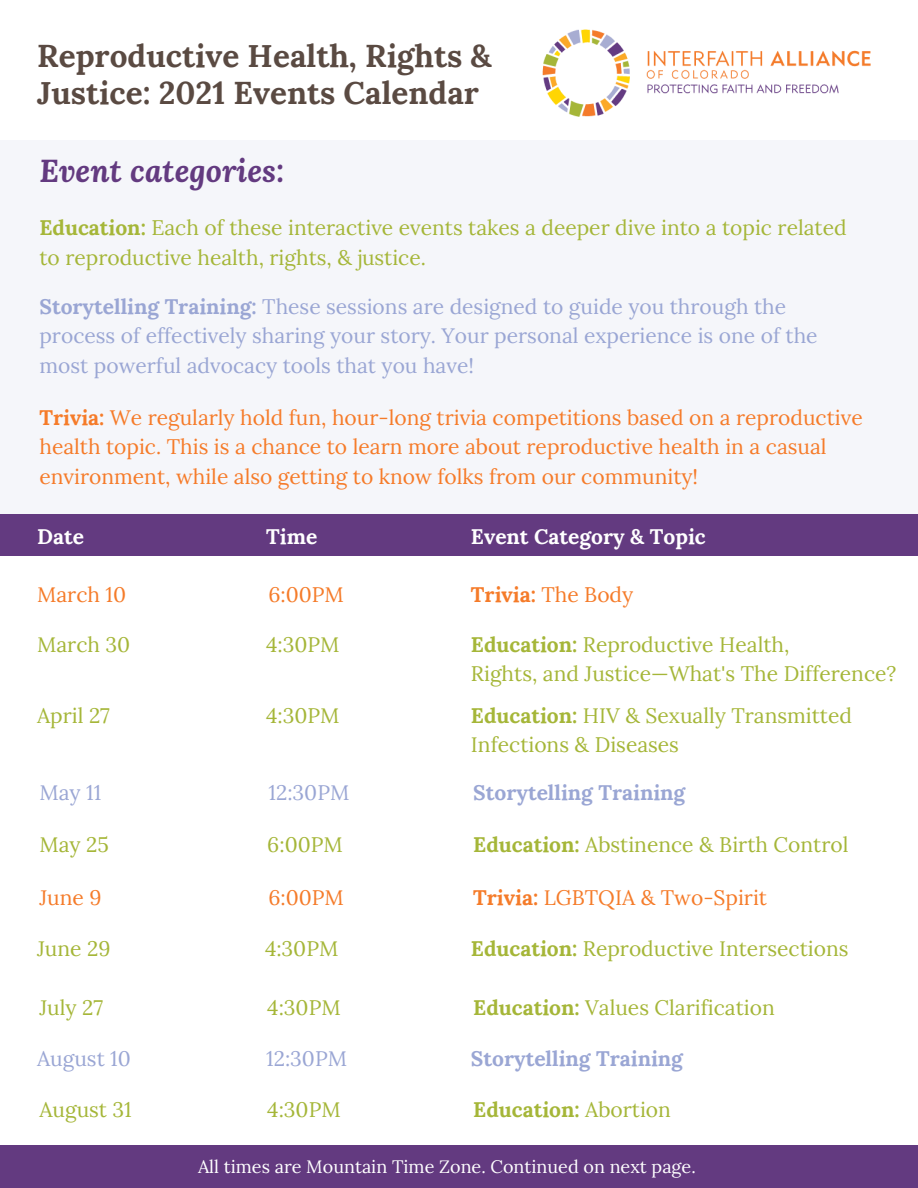
<style>
.page{position:relative;width:918px;height:1188px;background:#fff}
.page>*{position:absolute;margin:0;border:0;box-sizing:border-box;transform-origin:0 0}
.t1{font:700 31.5px/37.2px "Lora";color:#5a4a42}
.t2{font:italic 700 31.5px "Lora";color:#633a80}
.t3{font:21px/29.2px "Lora";color:#a5b638}
.t4{font:21px/29.2px "Lora";color:#f57b29}
.t5{font:21px/29.2px "Lora";color:#9aa6d4}
.t6{font:700 21px "Lora";color:#9aa6d4}
.t7{font:700 21px "Lora";color:#fff}
.t8{font:700 21px "Lora";color:#a5b638}
.t9{font:700 21px "Lora";color:#f57b29}
.t10{font:18px "Lora";color:#fff}
.s1{font-weight:700}
.s2{font-weight:400}
</style>
<div class="page">
<img style="left:542px;top:29px;width:329px;height:88px">
<div style="left:0;top:140px;width:917px;height:375px;background:#f5f6fa"></div>
<div style="left:0;top:514px;width:918px;height:42px;background:#633a80"></div>
<div style="left:0;top:1146px;width:918px;height:42px;background:#633a80"></div>
<p class="t1" style="left:37px;top:37px;width:456px">Reproductive Health, Rights &amp;<br>Justice: 2021 Events Calendar</p>
<p class="t2" style="left:39px;top:150px;width:247px">Event categories:</p>
<p class="t3" style="left:39px;top:213px;width:809px"><span class="s1">Education:</span> Each of these interactive events takes a deeper dive into a topic related to reproductive health, rights, &amp; justice.</p>
<p class="t5" style="left:39px;top:292px;width:780px"><span class="s1">Storytelling Training:</span> These sessions are designed to guide you through the process of effectively sharing your story. Your personal experience is one of the most powerful advocacy tools that you have!</p>
<p class="t4" style="left:39px;top:403px;width:825px"><span class="s1">Trivia:</span> We regularly hold fun, hour-long trivia competitions based on a reproductive health topic. This is a chance to learn more about reproductive health in a casual environment, while also getting to know folks from our community!</p>
<p class="t7" style="left:37px;top:522px;width:48px">Date</p>
<p class="t7" style="left:266px;top:522px;width:53px">Time</p>
<p class="t7" style="left:471px;top:522px;width:236px">Event Category &amp; Topic</p>
<p class="t4" style="left:37px;top:580px;width:91px">March 10</p>
<p class="t4" style="left:268px;top:580px;width:77px">6:00PM</p>
<p class="t9" style="left:471px;top:581px;width:164px">Trivia: <span class="s2">The Body</span></p>
<p class="t3" style="left:37px;top:629px;width:95px">March 30</p>
<p class="t3" style="left:266px;top:629px;width:75px">4:30PM</p>
<p class="t3" style="left:471px;top:629px;width:320px"><span class="s1">Education:</span> Reproductive Health,</p>
<p class="t3" style="left:471px;top:658px;width:427px">Rights, and Justice—What's The Difference?</p>
<p class="t3" style="left:37px;top:700px;width:74px">April 27</p>
<p class="t3" style="left:266px;top:700px;width:75px">4:30PM</p>
<p class="t3" style="left:471px;top:700px;width:383px"><span class="s1">Education:</span> HIV &amp; Sexually Transmitted<br>Infections &amp; Diseases</p>
<p class="t5" style="left:39px;top:778px;width:63px">May 11</p>
<p class="t5" style="left:268px;top:778px;width:82px">12:30PM</p>
<p class="t6" style="left:473px;top:779px;width:214px">Storytelling Training</p>
<p class="t3" style="left:39px;top:829px;width:71px">May 25</p>
<p class="t3" style="left:267px;top:829px;width:77px">6:00PM</p>
<p class="t3" style="left:473px;top:829px;width:377px"><span class="s1">Education:</span> Abstinence &amp; Birth Control</p>
<p class="t4" style="left:39px;top:883px;width:64px">June 9</p>
<p class="t4" style="left:268px;top:883px;width:77px">6:00PM</p>
<p class="t4" style="left:473px;top:883px;width:295px"><span class="s1">Trivia:</span> LGBTQIA &amp; Two-Spirit</p>
<p class="t3" style="left:37px;top:934px;width:75px">June 29</p>
<p class="t3" style="left:265px;top:934px;width:75px">4:30PM</p>
<p class="t3" style="left:471px;top:934px;width:379px"><span class="s1">Education:</span> Reproductive Intersections</p>
<p class="t3" style="left:39px;top:992px;width:65px">July 27</p>
<p class="t3" style="left:267px;top:992px;width:75px">4:30PM</p>
<p class="t3" style="left:473px;top:992px;width:303px"><span class="s1">Education:</span> Values Clarification</p>
<p class="t5" style="left:37px;top:1043px;width:95px">August 10</p>
<p class="t5" style="left:266px;top:1043px;width:82px">12:30PM</p>
<p class="t6" style="left:471px;top:1044px;width:214px">Storytelling Training</p>
<p class="t3" style="left:39px;top:1094px;width:94px">August 31</p>
<p class="t3" style="left:267px;top:1094px;width:75px">4:30PM</p>
<p class="t8" style="left:473px;top:1095px;width:199px">Education: <span class="s2">Abortion</span></p>
<p class="t10" style="left:198px;top:1155px;width:499px">All times are Mountain Time Zone. Continued on next page.</p>
</div>
